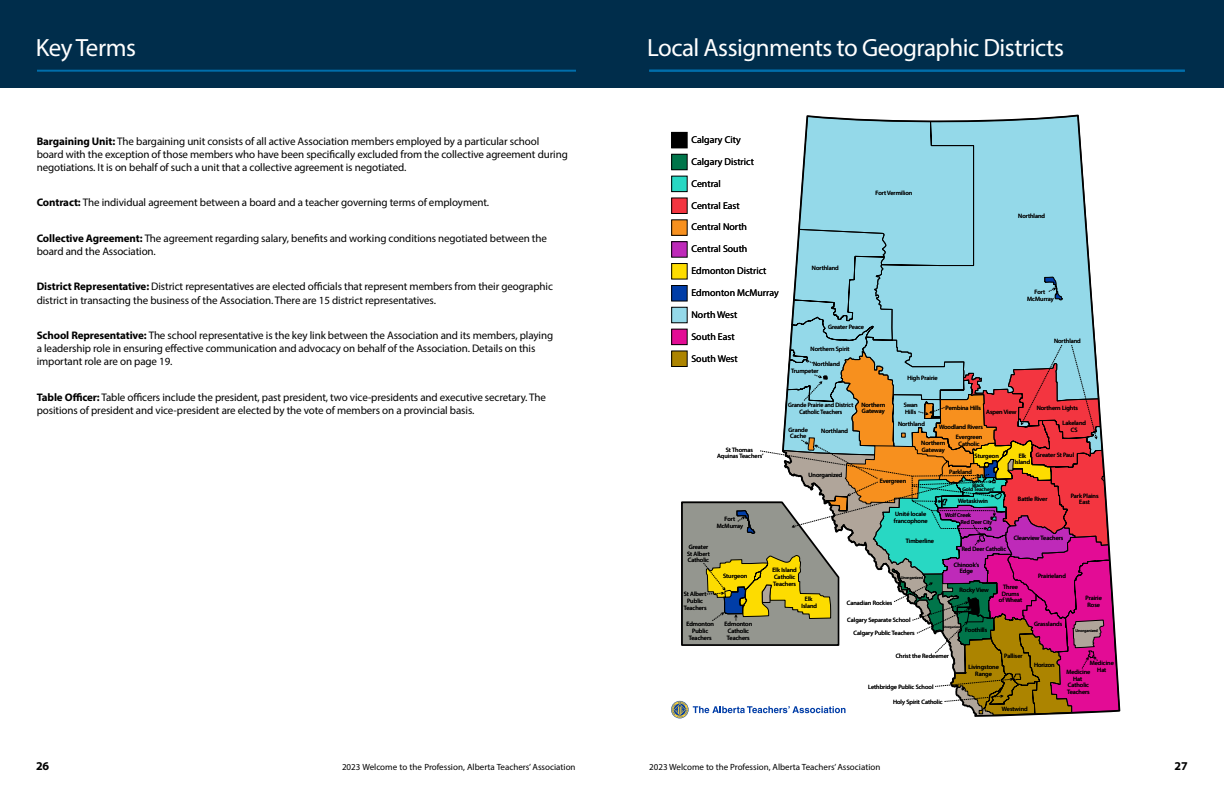
<style>
.page{position:relative;width:1224px;height:792px;background:#fff}
.page>*{position:absolute;margin:0;border:0;box-sizing:border-box;transform-origin:0 0}
.t1{font:25px "Myriad Pro";letter-spacing:-.02em;color:#fff}
.t2{font:700 12px "Myriad Pro";color:#000}
.t3{font:11px/13.2px "Myriad Pro";letter-spacing:-.01em;color:#000}
.t4{font:700 condensed 9.9px "Helvetica LT Std";color:#000}
.t5{font:9px "Myriad Pro";color:#000}
.t6{font:700 condensed 6.3px/6.7px "Helvetica LT Std";color:#000;text-align:center}
.t7{font:700 condensed 6.3px/6.7px "Helvetica LT Std";color:#000;text-align:center;scale:.95 1}
.t8{font:700 condensed 5.8px "Helvetica LT Std";color:#000;scale:.95 1}
.t9{font:700 condensed 5.8px "Helvetica LT Std";color:#000}
.t10{font:700 condensed 5.1px/4px "Helvetica LT Std";color:#000;text-align:center;scale:1.05 1}
.t11{font:700 condensed 4.2px "Helvetica LT Std";color:#000}
.t12{font:700 condensed 3.3px "Helvetica LT Std";color:#000}
.s1{font-weight:700}
</style>
<div class="page">
<div style="left:0;top:0;width:1224px;height:88px;background:#002d4b"></div>
<hr style="left:37px;top:70px;width:539px;height:2px;background:#006eab">
<hr style="left:649px;top:70px;width:536px;height:2px;background:#006eab">
<svg style="left:789px;top:115px;width:307px;height:229px"></svg>
<svg style="left:1044px;top:276px;width:19px;height:24px"></svg>
<div style="left:672px;top:307px;width:15px;height:16px;background:#94d9e9"></div>
<div style="left:671px;top:307px;width:17px;height:16px;border:1px solid #000"></div>
<div style="left:672px;top:220px;width:15px;height:15px;background:#f7901e"></div>
<div style="left:671px;top:219px;width:17px;height:17px;border:1px solid #000"></div>
<div style="left:672px;top:242px;width:15px;height:15px;background:#be2ab9"></div>
<div style="left:671px;top:241px;width:17px;height:17px;border:1px solid #000"></div>
<div style="left:672px;top:264px;width:15px;height:15px;background:#fddc00"></div>
<div style="left:671px;top:263px;width:17px;height:17px;border:1px solid #000"></div>
<div style="left:672px;top:286px;width:15px;height:15px;background:#003da7"></div>
<div style="left:671px;top:285px;width:17px;height:16px;border:1px solid #000"></div>
<div style="left:672px;top:198px;width:15px;height:15px;background:#f33540"></div>
<div style="left:671px;top:198px;width:17px;height:16px;border:1px solid #000"></div>
<div style="left:672px;top:176px;width:15px;height:16px;background:#28d8c3"></div>
<div style="left:671px;top:176px;width:17px;height:16px;border:1px solid #000"></div>
<div style="left:672px;top:154px;width:15px;height:16px;background:#00754a"></div>
<div style="left:671px;top:154px;width:17px;height:16px;border:1px solid #000"></div>
<div style="left:672px;top:329px;width:15px;height:16px;background:#e30c95"></div>
<div style="left:671px;top:329px;width:17px;height:16px;border:1px solid #000"></div>
<div style="left:672px;top:132px;width:15px;height:16px;background:#000"></div>
<div style="left:671px;top:132px;width:17px;height:16px;border:1px solid #000"></div>
<svg style="left:671px;top:344px;width:449px;height:374px"></svg>
<h1 class="t1" style="left:36px;top:32px;width:102px">Key Terms</h1>
<p class="t3" style="left:37px;top:134px;width:533px"><span class="s1">Bargaining Unit:</span> The bargaining unit consists of all active Association members employed by a particular school board with the exception of those members who have been specifically excluded from the collective agreement during negotiations. It is on behalf of such a unit that a collective agreement is negotiated.</p>
<p class="t3" style="left:37px;top:196px;width:454px"><span class="s1">Contract:</span> The individual agreement between a board and a teacher governing terms of employment.</p>
<p class="t3" style="left:37px;top:231px;width:512px"><span class="s1">Collective Agreement:</span> The agreement regarding salary, benefits and working conditions negotiated between the board and the Association.</p>
<p class="t3" style="left:37px;top:280px;width:518px"><span class="s1">District Representative:</span> District representatives are elected officials that represent members from their geographic district in transacting the business of the Association. There are 15 district representatives.</p>
<p class="t3" style="left:37px;top:328px;width:518px"><span class="s1">School Representative:</span> The school representative is the key link between the Association and its members, playing a leadership role in ensuring effective communication and advocacy on behalf of the Association. Details on this important role are on page 19.</p>
<p class="t3" style="left:37px;top:390px;width:511px"><span class="s1">Table Officer:</span> Table officers include the president, past president, two vice-presidents and executive secretary. The positions of president and vice-president are elected by the vote of members on a provincial basis.</p>
<h1 class="t1" style="left:647px;top:32px;width:418px">Local Assignments to Geographic Districts</h1>
<p class="t4" style="left:691px;top:134px;width:51px">Calgary City</p>
<p class="t4" style="left:691px;top:155px;width:64px">Calgary District</p>
<p class="t4" style="left:691px;top:177px;width:31px">Central</p>
<p class="t4" style="left:691px;top:199px;width:50px">Central East</p>
<p class="t4" style="left:691px;top:221px;width:57px">Central North</p>
<p class="t4" style="left:691px;top:243px;width:57px">Central South</p>
<p class="t4" style="left:691px;top:265px;width:76px">Edmonton District</p>
<p class="t4" style="left:691px;top:287px;width:89px">Edmonton McMurray</p>
<p class="t4" style="left:691px;top:308px;width:47px">North West</p>
<p class="t4" style="left:691px;top:330px;width:45px">South East</p>
<p class="t4" style="left:691px;top:352px;width:48px">South West</p>
<p class="t6" style="left:717px;top:446px;width:48px">St Thomas<br>Aquinas Teachers’</p>
<p class="t6" style="left:717px;top:516px;width:28px">Fort<br>McMurray</p>
<p class="t6" style="left:876px;top:189px;width:38px">Fort Vermilion</p>
<p class="t6" style="left:812px;top:265px;width:28px">Northland</p>
<p class="t6" style="left:828px;top:324px;width:37px">Greater Peace</p>
<p class="t6" style="left:811px;top:346px;width:41px">Northern Spirit</p>
<p class="t6" style="left:813px;top:360px;width:28px">Northland</p>
<p class="t6" style="left:791px;top:368px;width:29px">Trumpeter</p>
<p class="t6" style="left:907px;top:375px;width:32px">High Prairie</p>
<p class="t6" style="left:1018px;top:212px;width:28px">Northland</p>
<p class="t6" style="left:1027px;top:289px;width:28px">Fort<br>McMurray</p>
<p class="t6" style="left:1054px;top:337px;width:28px">Northland</p>
<p class="t7" style="left:788px;top:402px;width:70px">Grande Prairie and District<br>Catholic Teachers</p>
<p class="t6" style="left:789px;top:426px;width:21px;text-align:left">Grande<br>Cache</p>
<p class="t6" style="left:821px;top:428px;width:28px">Northland</p>
<p class="t6" style="left:809px;top:472px;width:35px">Unorganized</p>
<p class="t6" style="left:861px;top:401px;width:26px;text-align:left">Northern<br>Gateway</p>
<p class="t6" style="left:904px;top:401px;width:16px;text-align:left">Swan<br>Hills</p>
<p class="t6" style="left:898px;top:420px;width:28px">Northland</p>
<p class="t6" style="left:946px;top:404px;width:37px">Pembina Hills</p>
<p class="t6" style="left:939px;top:423px;width:45px">Woodland Rivers</p>
<p class="t6" style="left:986px;top:409px;width:32px">Aspen View</p>
<p class="t6" style="left:1037px;top:405px;width:43px">Northern Lights</p>
<p class="t6" style="left:1062px;top:419px;width:25px">Lakeland<br>CS</p>
<p class="t6" style="left:921px;top:439px;width:26px;text-align:left">Northern<br>Gateway</p>
<p class="t6" style="left:956px;top:434px;width:28px">Evergreen<br>Catholic</p>
<p class="t6" style="left:975px;top:453px;width:26px">Sturgeon</p>
<p class="t6" style="left:949px;top:469px;width:24px">Parkland</p>
<p class="t6" style="left:1019px;top:452px;width:9px">Elk</p>
<p class="t6" style="left:1036px;top:452px;width:40px">Greater St Paul</p>
<p class="t6" style="left:1015px;top:459px;width:17px">Island</p>
<p class="t6" style="left:880px;top:477px;width:28px">Evergreen</p>
<p class="t6" style="left:894px;top:511px;width:35px;text-align:left">Unité locale francophone</p>
<p class="t10" style="left:962px;top:483px;width:32px">Black<br>Gold Teachers’</p>
<p class="t6" style="left:958px;top:497px;width:31px">Wetaskiwin</p>
<p class="t9" style="left:945px;top:511px;width:28px">Wolf Creek</p>
<p class="t8" style="left:961px;top:519px;width:34px">Red Deer City</p>
<p class="t6" style="left:1018px;top:495px;width:31px">Battle River</p>
<p class="t6" style="left:1071px;top:492px;width:29px">Park Plains<br>East</p>
<p class="t6" style="left:687px;top:543px;width:24px;text-align:left">Greater<br>St Albert<br>Catholic</p>
<p class="t6" style="left:684px;top:591px;width:24px">St Albert<br>Public<br>Teachers</p>
<p class="t6" style="left:686px;top:621px;width:29px">Edmonton<br>Public<br>Teachers</p>
<p class="t6" style="left:725px;top:621px;width:29px">Edmonton<br>Catholic<br>Teachers</p>
<p class="t6" style="left:723px;top:572px;width:26px">Sturgeon</p>
<p class="t6" style="left:773px;top:567px;width:26px;text-align:left">Elk Island<br>Catholic<br>Teachers</p>
<p class="t6" style="left:802px;top:596px;width:17px">Elk<br>Island</p>
<p class="t6" style="left:906px;top:537px;width:30px">Timberline</p>
<p class="t6" style="left:847px;top:599px;width:47px">Canadian Rockies</p>
<p class="t11" style="left:901px;top:575px;width:24px">Unorganized</p>
<p class="t7" style="left:962px;top:545px;width:48px">Red Deer Catholic</p>
<p class="t6" style="left:954px;top:561px;width:27px">Chinook’s<br>Edge</p>
<p class="t6" style="left:1014px;top:534px;width:51px">Clearview Teachers</p>
<p class="t6" style="left:1038px;top:572px;width:29px">Prairieland</p>
<p class="t6" style="left:960px;top:587px;width:31px">Rocky View</p>
<p class="t6" style="left:999px;top:584px;width:25px">Three<br>Drums of Wheat</p>
<p class="t6" style="left:1086px;top:595px;width:18px">Prairie<br>Rose</p>
<p class="t6" style="left:847px;top:617px;width:65px">Calgary Separate School</p>
<p class="t6" style="left:854px;top:630px;width:62px">Calgary Public Teachers</p>
<p class="t12" style="left:943px;top:625px;width:19px">Unorganized</p>
<p class="t6" style="left:965px;top:626px;width:24px">Foothills</p>
<p class="t6" style="left:896px;top:652px;width:55px">Christ the Redeemer</p>
<p class="t6" style="left:868px;top:683px;width:67px">Lethbridge Public School</p>
<p class="t6" style="left:1004px;top:652px;width:20px">Palliser</p>
<p class="t6" style="left:968px;top:663px;width:32px">Livingstone<br>Range</p>
<p class="t6" style="left:1034px;top:620px;width:30px">Grasslands</p>
<p class="t6" style="left:1034px;top:662px;width:22px">Horizon</p>
<p class="t11" style="left:1076px;top:628px;width:24px">Unorganized</p>
<p class="t6" style="left:1066px;top:659px;width:49px;line-height:8.8px;text-align:left;text-indent:23px">Medicine<br>Medicine Hat</p>
<p class="t6" style="left:1067px;top:675px;width:24px">Hat<br>Catholic<br>Teachers</p>
<p class="t6" style="left:893px;top:698px;width:51px">Holy Spirit Catholic</p>
<p class="t6" style="left:1002px;top:705px;width:27px">Westwind</p>
<p class="t2" style="left:36px;top:759px;width:15px">26</p>
<p class="t5" style="left:342px;top:762px;width:235px">2023 Welcome to the Profession, Alberta Teachers’ Association</p>
<p class="t5" style="left:649px;top:762px;width:233px">2023 Welcome to the Profession, Alberta Teachers’ Association</p>
<p class="t2" style="left:1175px;top:759px;width:15px">27</p>
</div>
